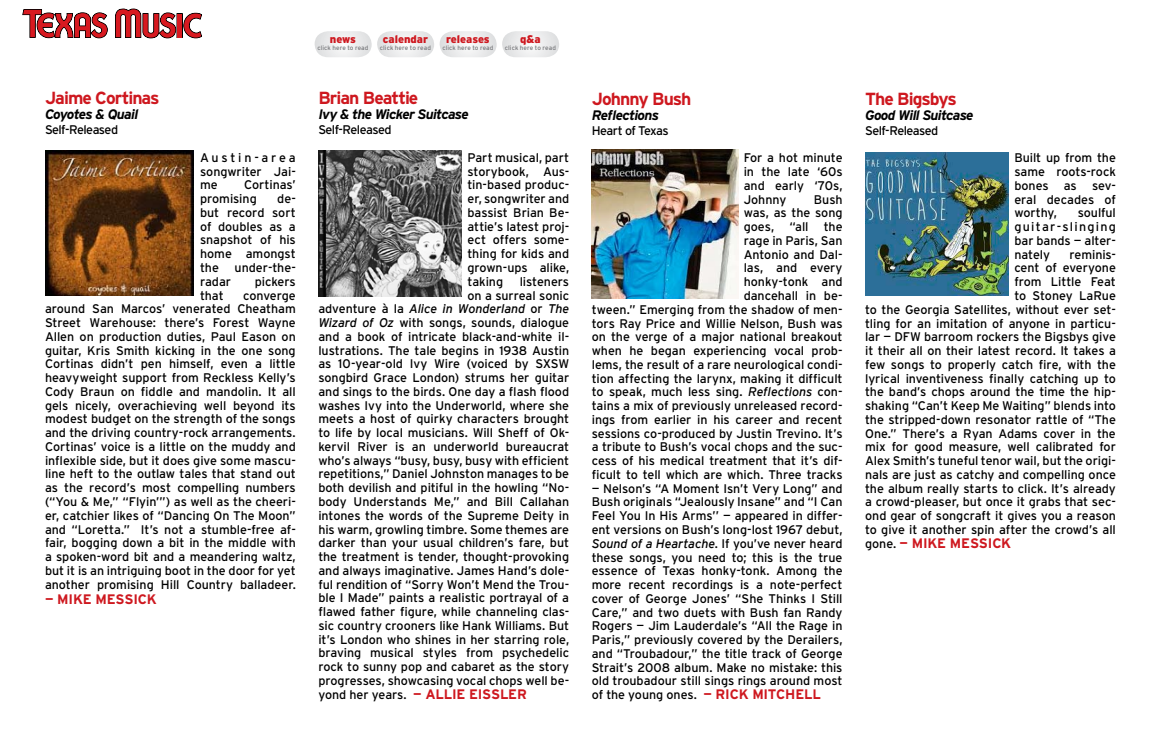
<style>
.page{position:relative;width:1161px;height:755px;background:#fff}
.page>*{position:absolute;margin:0;border:0;box-sizing:border-box;transform-origin:0 0}
.t1{font:700 17.5px "Interstate";letter-spacing:-.055em;color:#ce181f}
.t2{font:italic 700 13.75px "Interstate";letter-spacing:-.055em;color:#000}
.t3{font:700 13.75px "Interstate";letter-spacing:-.015em;color:#ce181f}
.t4{font:12.5px/13.8px "Interstate";letter-spacing:-.005em;color:#000;text-align:justify}
.t5{font:12.5px "Interstate";letter-spacing:-.045em;color:#000}
.t6{font:italic 12.5px "Interstate";letter-spacing:-.005em;color:#000}
.t7{font:900 11.12px "Interstate";letter-spacing:-.005em;color:#ce181f}
.t8{font:6.38px "Interstate";letter-spacing:.005em;color:#77787b}
.s1{font-style:normal}
.s2{font-style:italic}
.s3{font-weight:700;font-size:13.75px;color:#ce181f}
.s4{font-weight:400;font-size:12.5px;color:#000}
</style>
<div class="page">
<svg style="left:22px;top:9px;width:86px;height:29px"></svg>
<svg style="left:115px;top:9px;width:87px;height:29px"></svg>
<svg style="left:315px;top:31px;width:119px;height:26px"></svg>
<svg style="left:440px;top:31px;width:119px;height:26px"></svg>
<img style="left:45px;top:150px;width:149px;height:145px">
<img style="left:591px;top:149px;width:147px;height:149px">
<img style="left:865px;top:152px;width:144px;height:143px">
<img style="left:318px;top:150px;width:144px;height:146px">
<h1 class="t1" style="left:45px;top:88px;width:116px">Jaime Cortinas</h1>
<p class="t2" style="left:45px;top:107px;width:95px">Coyotes &amp; Quail</p>
<p class="t5" style="left:45px;top:123px;width:75px">Self-Released</p>
<p class="t4" style="left:200px;top:150px;width:97px">Austin-area songwriter Jai&shy;me</p>
<p class="t4" style="left:200px;top:178px;width:97px;text-indent:44px">Cortinas’ promising</p>
<p class="t4" style="left:200px;top:192px;width:97px;text-indent:77px">de&shy;but record sort of doubles as a snapshot of his home amongst the</p>
<p class="t4" style="left:235px;top:260px;width:63px">under-the-</p>
<p class="t4" style="left:200px;top:274px;width:33px">radar</p>
<p class="t4" style="left:255px;top:274px;width:43px">pickers</p>
<p class="t4" style="left:200px;top:288px;width:25px">that</p>
<p class="t4" style="left:45px;top:288px;width:252px;text-indent:198px">converge around San Marcos’ venerated Cheatham Street Warehouse: there’s Forest Wayne Allen on production duties, Paul Eason on guitar, Kris Smith kicking in the one song Cortinas didn’t pen himself, even a little heavyweight support from Reckless Kelly’s Cody Braun on fiddle and mandolin. It all gels nicely, overachieving well beyond its modest budget on the strength of the songs and the driving country-rock arrangements.<br>Cortinas’ voice is a little on the muddy and inflexible side, but it does give some mascu&shy;line heft to the outlaw tales that stand out as the record’s most compelling numbers (“You &amp; Me,” “Flyin’”) as well as the cheeri&shy;er, catchier likes of “Dancing On The Moon” and “Loretta.” It’s not a stumble-free af&shy;fair, bogging down a bit in the middle with a spoken-word bit and a meandering waltz, but it is an intriguing boot in the door for yet another promising Hill Country balladeer.</p>
<p class="t3" style="left:45px;top:590px;width:113px">— MIKE MESSICK</p>
<p class="t7" style="left:330px;top:33px;width:28px">news</p>
<p class="t8" style="left:317px;top:44px;width:52px">click here to read</p>
<p class="t7" style="left:383px;top:33px;width:47px">calendar</p>
<p class="t8" style="left:380px;top:44px;width:52px">click here to read</p>
<p class="t7" style="left:446px;top:33px;width:45px">releases</p>
<p class="t8" style="left:442px;top:44px;width:52px">click here to read</p>
<p class="t7" style="left:520px;top:33px;width:22px">q&amp;a</p>
<p class="t8" style="left:505px;top:44px;width:52px">click here to read</p>
<h1 class="t1" style="left:318px;top:88px;width:101px">Brian Beattie</h1>
<p class="t2" style="left:318px;top:107px;width:152px">Ivy &amp; the Wicker Suitcase</p>
<p class="t5" style="left:318px;top:123px;width:75px">Self-Released</p>
<p class="t4" style="left:467px;top:150px;width:103px">Part musical, part storybook, Aus&shy;tin-based produc&shy;er, songwriter and bassist Brian Be&shy;attie’s latest proj&shy;ect offers some&shy;thing for kids and grown-ups alike, taking</p>
<p class="t4" style="left:520px;top:274px;width:51px">listeners</p>
<p class="t4" style="left:467px;top:288px;width:103px">on a surreal sonic</p>
<p class="t6" style="left:318px;top:302px;width:252px"><span class="s1">adventure à la</span> Alice in Wonderland <span class="s1">or</span> The</p>
<p class="t4" style="left:318px;top:315px;width:252px"><span class="s2">Wizard of Oz</span> with songs, sounds, dialogue</p>
<p class="t4" style="left:318px;top:329px;width:252px">and a book of intricate black-and-white il-</p>
<p class="t4" style="left:318px;top:343px;width:252px">lustrations. The tale begins in 1938 Austin</p>
<p class="t4" style="left:318px;top:357px;width:252px">as 10-year-old Ivy Wire (voiced by SXSW</p>
<p class="t4" style="left:318px;top:370px;width:252px">songbird Grace London) strums her guitar</p>
<p class="t4" style="left:318px;top:384px;width:252px">and sings to the birds. One day a flash flood</p>
<p class="t4" style="left:318px;top:398px;width:252px">washes Ivy into the Underworld, where she</p>
<p class="t4" style="left:318px;top:412px;width:252px">meets a host of quirky characters brought</p>
<p class="t4" style="left:318px;top:425px;width:252px">to life by local musicians. Will Sheff of Ok-</p>
<p class="t4" style="left:318px;top:439px;width:252px">kervil River is an underworld bureaucrat</p>
<p class="t4" style="left:318px;top:453px;width:252px">who’s always “busy, busy, busy with efficient</p>
<p class="t4" style="left:318px;top:467px;width:252px">repetitions,” Daniel Johnston manages to be</p>
<p class="t4" style="left:318px;top:480px;width:252px">both devilish and pitiful in the howling “No-</p>
<p class="t4" style="left:318px;top:494px;width:252px">body Understands Me,” and Bill Callahan</p>
<p class="t4" style="left:318px;top:508px;width:252px">intones the words of the Supreme Deity in</p>
<p class="t4" style="left:318px;top:522px;width:252px">his warm, growling timbre. Some themes are</p>
<p class="t4" style="left:318px;top:535px;width:252px">darker than your usual children’s fare, but</p>
<p class="t4" style="left:318px;top:549px;width:252px">the treatment is tender, thought-provoking</p>
<p class="t4" style="left:318px;top:563px;width:252px">and always imaginative. James Hand’s dole-</p>
<p class="t4" style="left:318px;top:577px;width:252px">ful rendition of “Sorry Won’t Mend the Trou-</p>
<p class="t4" style="left:318px;top:590px;width:252px">ble I Made” paints a realistic portrayal of a</p>
<p class="t4" style="left:318px;top:604px;width:252px">flawed father figure, while channeling clas-</p>
<p class="t4" style="left:318px;top:618px;width:252px">sic country crooners like Hank Williams. But</p>
<p class="t4" style="left:318px;top:632px;width:252px">it’s London who shines in her starring role,</p>
<p class="t4" style="left:318px;top:645px;width:252px">braving musical styles from psychedelic</p>
<p class="t4" style="left:318px;top:659px;width:252px">rock to sunny pop and cabaret as the story</p>
<p class="t4" style="left:318px;top:673px;width:252px">progresses, showcasing vocal chops well be-</p>
<p class="t4" style="left:318px;top:687px;width:210px">yond her years. <span class="s3">— ALLIE EISSLER</span></p>
<h1 class="t1" style="left:592px;top:89px;width:101px">Johnny Bush</h1>
<p class="t2" style="left:592px;top:107px;width:69px">Reflections</p>
<p class="t5" style="left:592px;top:123px;width:78px">Heart of Texas</p>
<p class="t4" style="left:744px;top:151px;width:100px">For a hot minute in the late ‘60s and early ‘70s, Johnny</p>
<p class="t4" style="left:592px;top:192px;width:252px;text-align:right">Bush<br>was, as the song<br>goes, “all the<br>rage in Paris, San<br>Antonio and Dal-<br>las, and every<br>honky-tonk and<br>dancehall in be-<br>tween.” Emerging from the shadow of men&shy;tors Ray Price and Willie Nelson, Bush was on the verge of a major national breakout when he began experiencing vocal prob&shy;lems, the result of a rare neurological condi&shy;tion affecting the larynx, making it difficult to speak, much less sing. <span class="s2">Reflections</span> con&shy;tains a mix of previously unreleased record&shy;ings from earlier in his career and recent sessions co-produced by Justin Trevino. It’s a tribute to Bush’s vocal chops and the suc&shy;cess of his medical treatment that it’s dif&shy;ficult to tell which are which. Three tracks</p>
<p class="t4" style="left:592px;top:481px;width:252px">— Nelson’s “A Moment Isn’t Very Long” and Bush originals “Jealously Insane” and “I Can Feel You In His Arms’’ — appeared in differ&shy;ent versions on Bush’s long-lost 1967 debut, <span class="s2">Sound of a Heartache</span>. If you’ve never heard these songs, you need to; this is the true essence of Texas honky-tonk. Among the more recent recordings is a note-perfect cover of George Jones’ “She Thinks I Still Care,” and two duets with Bush fan Randy Rogers — Jim Lauderdale’s “All the Rage in Paris,” previously covered by the Derailers, and “Troubadour,” the title track of George Strait’s 2008 album. Make no mistake: this old troubadour still sings rings around most of the young ones. <span class="s3">— RICK MITCHELL</span></p>
<h1 class="t1" style="left:865px;top:89px;width:93px">The Bigsbys</h1>
<p class="t2" style="left:865px;top:107px;width:110px">Good Will Suitcase</p>
<p class="t5" style="left:865px;top:123px;width:75px">Self-Released</p>
<p class="t4" style="left:1014px;top:151px;width:103px">Built up from the same roots-rock bones as sev&shy;eral decades of worthy,</p>
<p class="t4" style="left:1014px;top:206px;width:103px;text-indent:63px">soulful guitar-slinging bar bands — alter&shy;nately</p>
<p class="t4" style="left:865px;top:247px;width:252px;text-align:right">reminis-<br>cent of everyone<br>from Little Feat<br>to Stoney LaRue<br>to the Georgia Satellites, without ever set&shy;tling for an imitation of anyone in particu&shy;lar — DFW barroom rockers the Bigsbys give it their all on their latest record. It takes a few songs to properly catch fire, with the lyrical inventiveness finally catching up to the band’s chops around the time the hip&shy;shaking “Can’t Keep Me Waiting” blends into the stripped-down resonator rattle of “The One.” There’s a Ryan Adams cover in the mix for good measure, well calibrated for Alex Smith’s tuneful tenor wail, but the origi&shy;nals are just as catchy and compelling once the album really starts to click. It’s already a crowd-pleaser, but once it grabs that sec&shy;ond gear of songcraft it gives you a reason to give it another spin after the crowd’s all</p>
<p class="t3" style="left:865px;top:535px;width:148px"><span class="s4">gone.</span> — MIKE MESSICK</p>
</div>
